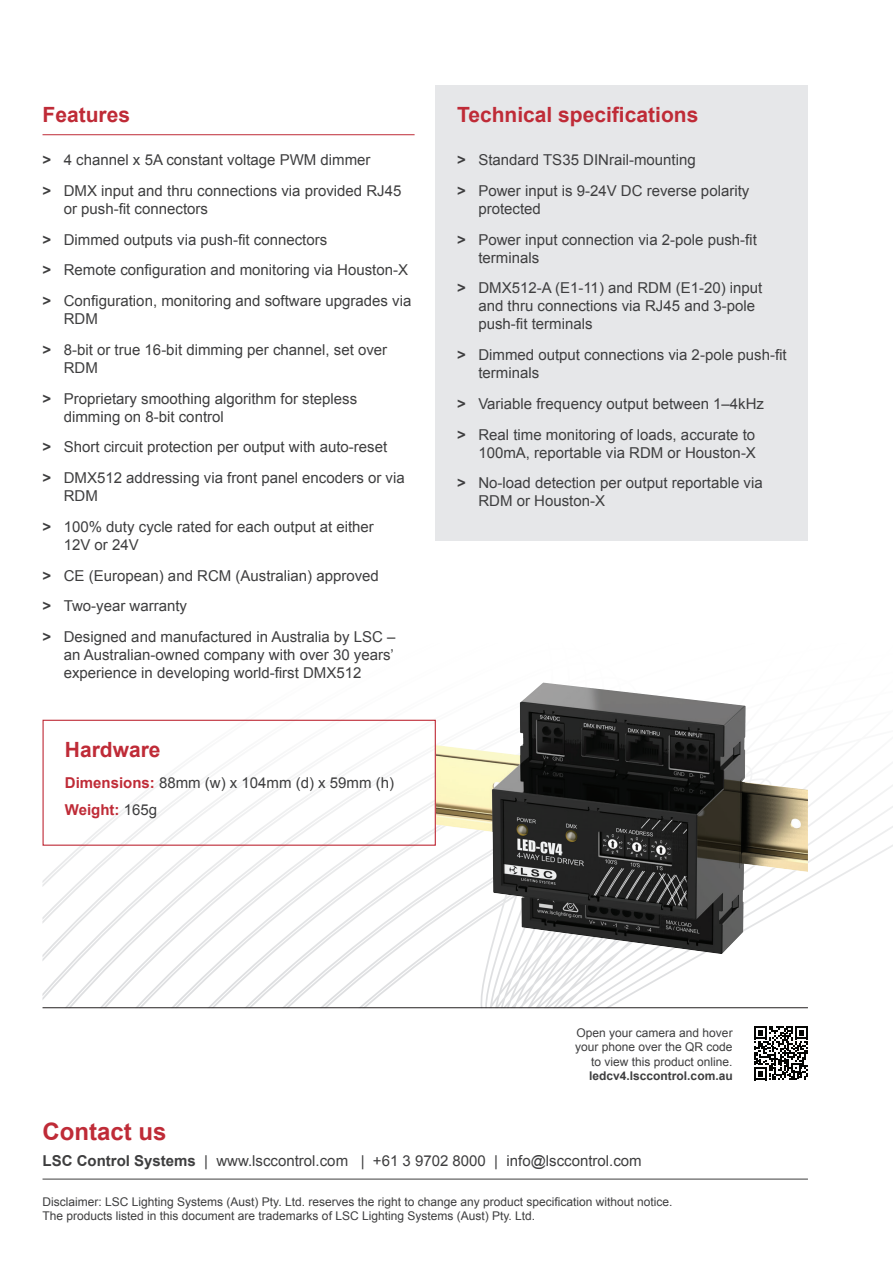
<style>
.page{position:relative;width:893px;height:1263px;background:#fff}
.page>*{position:absolute;margin:0;border:0;box-sizing:border-box;transform-origin:0 0}
.t1{font:700 24px "Arial";color:#bf2b37}
.t2{font:700 21px "Arial";color:#bf2b37}
.t3{font:15px/30.8px "Arial";color:#3e3e3f}
.t4{font:12px/14.4px "Arial";color:#3e3e3f}
.t5{font:700 12px "Arial";color:#3e3e3f}
.s1{font-weight:700}
.s2{font-weight:700;color:#bf2b37}
</style>
<div class="page">
<svg style="left:42px;top:521px;width:843px;height:487px"></svg>
<svg style="left:567px;top:782px;width:326px;height:225px"></svg>
<svg style="left:579px;top:804px;width:314px;height:203px"></svg>
<svg style="left:591px;top:824px;width:302px;height:183px"></svg>
<svg style="left:605px;top:843px;width:288px;height:165px"></svg>
<div style="left:436px;top:85px;width:372px;height:455px;background:#e6e7e9"></div>
<hr style="left:43px;top:1179px;width:765px;height:1px;background:#3e3e3f">
<hr style="left:43px;top:134px;width:372px;height:1px;background:#bf2b37">
<img style="left:480px;top:683px;width:63px;height:72px">
<hr style="left:43px;top:1007px;width:765px;height:1px;background:#231f20">
<div style="left:43px;top:720px;width:393px;height:126px;border:1px solid #bf2b37"></div>
<svg style="left:754px;top:1026px;width:54px;height:54px"></svg>
<h2 class="t2" style="left:43px;top:100px;width:89px">Features</h2>
<p class="t3" style="left:43px;top:145px;width:360px"><span class="s1">&gt;</span> 4 channel x 5A constant voltage PWM dimmer<br><span class="s1">&gt;</span> DMX input and thru connections via provided RJ45</p>
<p class="t3" style="left:43px;top:193px;width:370px;text-indent:21px">or push-fit connectors<br><span class="s1">&gt;</span> Dimmed outputs via push-fit connectors<br><span class="s1">&gt;</span> Remote configuration and monitoring via Houston-X <span class="s1">&gt;</span> Configuration, monitoring and software upgrades via</p>
<p class="t3" style="left:43px;top:304px;width:346px;text-indent:21px">RDM<br><span class="s1">&gt;</span> 8-bit or true 16-bit dimming per channel, set over</p>
<p class="t3" style="left:43px;top:352px;width:316px;text-indent:21px">RDM<br><span class="s1">&gt;</span> Proprietary smoothing algorithm for stepless</p>
<p class="t3" style="left:43px;top:401px;width:364px;text-indent:21px">dimming on 8-bit control<br><span class="s1">&gt;</span> Short circuit protection per output with auto-reset<br><span class="s1">&gt;</span> DMX512 addressing via front panel encoders or via</p>
<p class="t3" style="left:43px;top:481px;width:333px;text-indent:21px">RDM<br><span class="s1">&gt;</span> 100% duty cycle rated for each output at either</p>
<p class="t3" style="left:43px;top:529px;width:355px;text-indent:21px">12V or 24V<br><span class="s1">&gt;</span> CE (European) and RCM (Australian) approved<br><span class="s1">&gt;</span> Two-year warranty<br><span class="s1">&gt;</span> Designed and manufactured in Australia by LSC –</p>
<p class="t3" style="left:64px;top:646px;width:332px;line-height:18px">an Australian-owned company with over 30 years’ experience in developing world-first DMX512</p>
<h2 class="t2" style="left:65px;top:736px;width:97px">Hardware</h2>
<p class="t3" style="left:65px;top:770px;width:331px;line-height:26.5px"><span class="s2">Dimensions:</span> 88mm (w) x 104mm (d) x 59mm (h)<br><span class="s2">Weight:</span> 165g</p>
<h2 class="t2" style="left:457px;top:100px;width:243px">Technical specifications</h2>
<p class="t3" style="left:457px;top:145px;width:294px"><span class="s1">&gt;</span> Standard TS35 DINrail-mounting<br><span class="s1">&gt;</span> Power input is 9-24V DC reverse polarity</p>
<p class="t3" style="left:457px;top:193px;width:301px;text-indent:21px">protected<br><span class="s1">&gt;</span> Power input connection via 2-pole push-fit</p>
<p class="t3" style="left:457px;top:242px;width:307px;text-indent:21px">terminals<br><span class="s1">&gt;</span> DMX512-A (E1-11) and RDM (E1-20) input</p>
<p class="t3" style="left:478px;top:297px;width:278px;line-height:18px">and thru connections via RJ45 and 3-pole push-fit terminals</p>
<p class="t3" style="left:478px;top:346px;width:310px;line-height:18px;text-indent:-21px"><span class="s1">&gt;</span> Dimmed output connections via 2-pole push-fit terminals</p>
<p class="t3" style="left:457px;top:388px;width:308px"><span class="s1">&gt;</span> Variable frequency output between 1–4kHz <span class="s1">&gt;</span> Real time monitoring of loads, accurate to</p>
<p class="t3" style="left:457px;top:437px;width:307px;text-indent:21px">100mA, reportable via RDM or Houston-X <span class="s1">&gt;</span> No-load detection per output reportable via</p>
<p class="t3" style="left:478px;top:486px;width:128px">RDM or Houston-X</p>
<p class="t4" style="left:575px;top:1026px;width:159px;text-align:right">Open your camera and hover your phone over the QR code to view this product online.</p>
<p class="t5" style="left:589px;top:1068px;width:145px">ledcv4.lsccontrol.com.au</p>
<h1 class="t1" style="left:43px;top:1115px;width:126px">Contact us</h1>
<p class="t3" style="left:43px;top:1146px;width:601px"><span class="s1">LSC Control Systems</span> | www.lsccontrol.com | +61 3 9702 8000 | info@lsccontrol.com</p>
<p class="t4" style="left:43px;top:1195px;width:632px">Disclaimer: LSC Lighting Systems (Aust) Pty. Ltd. reserves the right to change any product specification without notice.<br>The products listed in this document are trademarks of LSC Lighting Systems (Aust) Pty. Ltd.</p>
</div>
